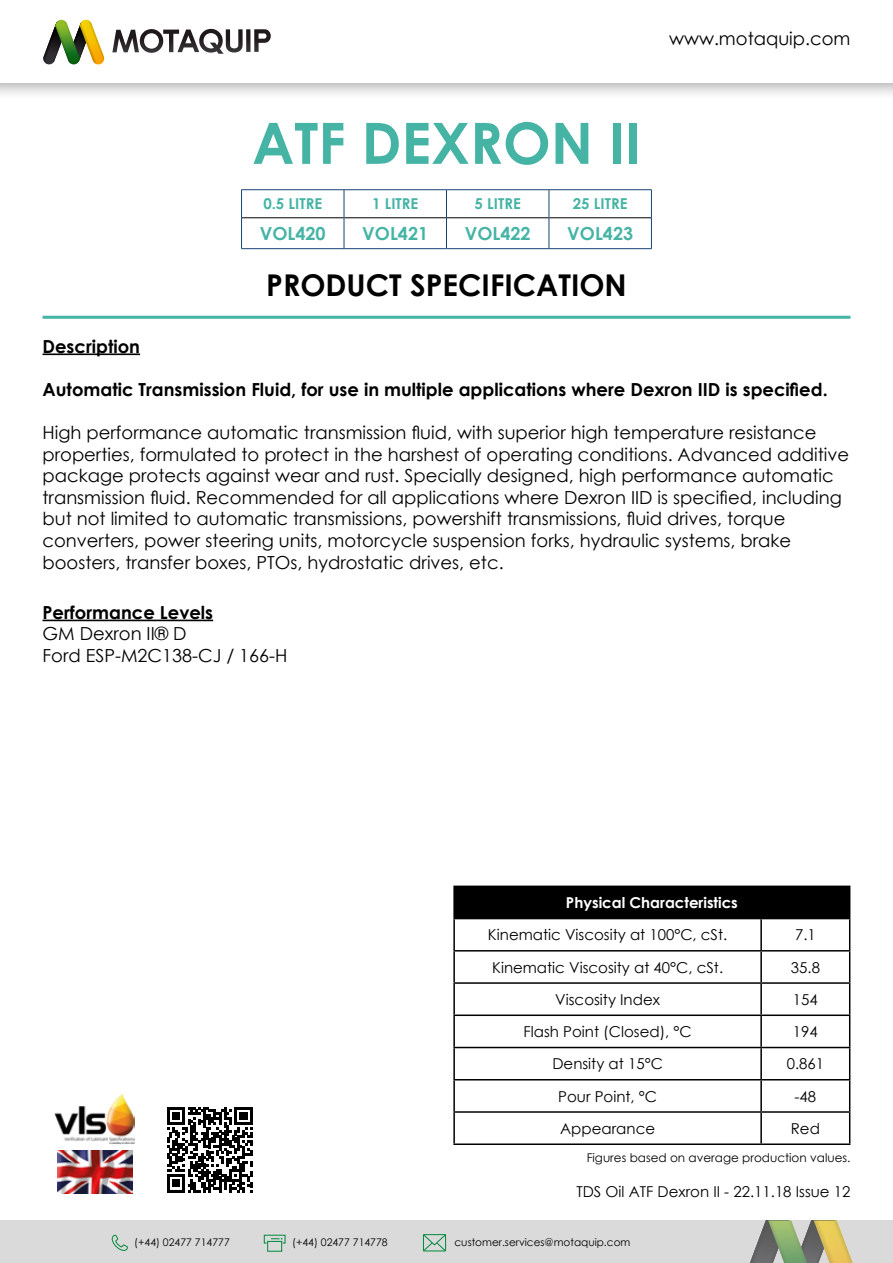
<style>
.page{position:relative;width:893px;height:1263px;background:#fff}
.page>*{position:absolute;margin:0;border:0;box-sizing:border-box;transform-origin:0 0}
.t1{font:700 57px "Century Gothic";color:#45b4a5}
.t2{font:700 30px "Century Gothic";color:#000}
.t3{font:18px/21.6px "Century Gothic";color:#000}
.t4{font:700 18px "Century Gothic";color:#000}
.t5{font:700 18px "Century Gothic";color:#45b4a5}
.t6{font:15px "Century Gothic";color:#000}
.t7{font:700 15px "Century Gothic";color:#45b4a5}
.t8{font:700 15px "Century Gothic";color:#fff}
.t9{font:12px "Century Gothic";color:#000}
.t10{font:10.5px "Century Gothic";color:#000}
</style>
<div class="page">
<div style="left:0;top:0;width:893px;height:101px;background:#000;opacity:.4"></div>
<div style="left:0;top:0;width:893px;height:82px;background:#fff"></div>
<svg style="left:246px;top:29px;width:4px;height:23px"></svg>
<svg style="left:254px;top:29px;width:17px;height:23px"></svg>
<svg style="left:112px;top:29px;width:131px;height:25px"></svg>
<svg style="left:43px;top:20px;width:62px;height:45px"></svg>
<div style="left:0;top:1220px;width:893px;height:43px;background:#dadada"></div>
<svg style="left:750px;top:1220px;width:103px;height:43px"></svg>
<svg style="left:423px;top:1234px;width:24px;height:18px"></svg>
<svg style="left:112px;top:1234px;width:16px;height:17px"></svg>
<div style="left:267px;top:1241px;width:15px;height:10px;border:1px solid #fff"></div>
<svg style="left:264px;top:1234px;width:22px;height:10px"></svg>
<svg style="left:167px;top:1107px;width:86px;height:85px"></svg>
<img style="left:54px;top:1093px;width:80px;height:52px">
<img style="left:58px;top:1150px;width:75px;height:43px">
<hr style="left:43px;top:353px;width:97px;height:2px;background:#000">
<hr style="left:242px;top:217px;width:102px;height:1px;background:#000">
<hr style="left:344px;top:217px;width:102px;height:1px;background:#000">
<hr style="left:447px;top:217px;width:102px;height:1px;background:#000">
<hr style="left:549px;top:217px;width:102px;height:1px;background:#000">
<hr style="left:241px;top:189px;width:103px;height:1px;background:#164375">
<svg style="left:241px;top:190px;width:1px;height:28px"></svg>
<hr style="left:344px;top:189px;width:102px;height:1px;background:#164375">
<svg style="left:344px;top:190px;width:1px;height:28px"></svg>
<hr style="left:446px;top:189px;width:103px;height:1px;background:#164375">
<svg style="left:446px;top:190px;width:1px;height:28px"></svg>
<hr style="left:549px;top:189px;width:103px;height:1px;background:#164375">
<svg style="left:549px;top:190px;width:1px;height:28px"></svg>
<svg style="left:651px;top:190px;width:1px;height:28px"></svg>
<hr style="left:241px;top:218px;width:1px;height:30px;background:#164375">
<hr style="left:344px;top:218px;width:1px;height:30px;background:#164375">
<hr style="left:446px;top:218px;width:1px;height:30px;background:#164375">
<hr style="left:549px;top:218px;width:1px;height:30px;background:#164375">
<hr style="left:651px;top:218px;width:1px;height:30px;background:#164375">
<hr style="left:241px;top:248px;width:103px;height:1px;background:#164375">
<hr style="left:344px;top:248px;width:102px;height:1px;background:#164375">
<hr style="left:446px;top:248px;width:103px;height:1px;background:#164375">
<hr style="left:549px;top:248px;width:103px;height:1px;background:#164375">
<hr style="left:43px;top:316px;width:807px;height:3px;background:#45b4a5">
<hr style="left:43px;top:620px;width:170px;height:1px;background:#000">
<div style="left:454px;top:886px;width:396px;height:32px;background:#000"></div>
<hr style="left:453px;top:885px;width:308px;height:2px;background:#000">
<hr style="left:453px;top:887px;width:2px;height:31px;background:#000">
<hr style="left:761px;top:885px;width:89px;height:2px;background:#000">
<hr style="left:453px;top:918px;width:308px;height:1px;background:#000">
<hr style="left:453px;top:919px;width:2px;height:31px;background:#000">
<hr style="left:761px;top:918px;width:89px;height:1px;background:#000">
<hr style="left:760px;top:919px;width:2px;height:31px;background:#000">
<hr style="left:849px;top:919px;width:1px;height:31px;background:#000">
<hr style="left:453px;top:950px;width:308px;height:1px;background:#000">
<hr style="left:453px;top:951px;width:2px;height:31px;background:#000">
<hr style="left:761px;top:950px;width:89px;height:1px;background:#000">
<hr style="left:760px;top:951px;width:2px;height:31px;background:#000">
<hr style="left:849px;top:951px;width:1px;height:31px;background:#000">
<hr style="left:453px;top:982px;width:308px;height:2px;background:#000">
<hr style="left:453px;top:984px;width:2px;height:30px;background:#000">
<hr style="left:761px;top:982px;width:89px;height:2px;background:#000">
<hr style="left:760px;top:984px;width:2px;height:30px;background:#000">
<hr style="left:849px;top:984px;width:1px;height:30px;background:#000">
<hr style="left:453px;top:1014px;width:308px;height:2px;background:#000">
<hr style="left:453px;top:1016px;width:2px;height:31px;background:#000">
<hr style="left:761px;top:1014px;width:89px;height:2px;background:#000">
<hr style="left:760px;top:1016px;width:2px;height:31px;background:#000">
<hr style="left:849px;top:1016px;width:1px;height:31px;background:#000">
<hr style="left:453px;top:1047px;width:308px;height:1px;background:#000">
<hr style="left:453px;top:1048px;width:2px;height:31px;background:#000">
<hr style="left:761px;top:1047px;width:89px;height:1px;background:#000">
<hr style="left:760px;top:1048px;width:2px;height:31px;background:#000">
<hr style="left:849px;top:1048px;width:1px;height:31px;background:#000">
<hr style="left:453px;top:1079px;width:308px;height:1px;background:#000">
<hr style="left:453px;top:1080px;width:2px;height:31px;background:#000">
<hr style="left:761px;top:1079px;width:89px;height:1px;background:#000">
<hr style="left:760px;top:1080px;width:2px;height:31px;background:#000">
<hr style="left:849px;top:1080px;width:1px;height:31px;background:#000">
<hr style="left:453px;top:1111px;width:308px;height:2px;background:#000">
<hr style="left:453px;top:1113px;width:2px;height:30px;background:#000">
<hr style="left:761px;top:1111px;width:89px;height:2px;background:#000">
<hr style="left:760px;top:1113px;width:2px;height:30px;background:#000">
<hr style="left:849px;top:1113px;width:1px;height:30px;background:#000">
<hr style="left:453px;top:1143px;width:308px;height:2px;background:#000">
<hr style="left:761px;top:1143px;width:89px;height:2px;background:#000">
<h1 class="t1" style="left:252px;top:100px;width:390px">ATF DEXRON II</h1>
<p class="t7" style="left:263px;top:193px;width:60px">0.5 LITRE</p>
<p class="t7" style="left:372px;top:193px;width:48px">1 LITRE</p>
<p class="t7" style="left:475px;top:193px;width:48px">5 LITRE</p>
<p class="t7" style="left:573px;top:193px;width:56px">25 LITRE</p>
<p class="t5" style="left:260px;top:220px;width:67px">VOL420</p>
<p class="t5" style="left:362px;top:220px;width:67px">VOL421</p>
<p class="t5" style="left:465px;top:220px;width:67px">VOL422</p>
<p class="t5" style="left:567px;top:220px;width:67px">VOL423</p>
<h2 class="t2" style="left:266px;top:263px;width:362px">PRODUCT SPECIFICATION</h2>
<p class="t3" style="left:669px;top:27px;width:183px">www.motaquip.com</p>
<p class="t4" style="left:43px;top:332px;width:99px">Description</p>
<p class="t4" style="left:43px;top:376px;width:787px">Automatic Transmission Fluid, for use in multiple applications where Dexron IID is specified.</p>
<p class="t3" style="left:43px;top:421px;width:808px">High performance automatic transmission fluid, with superior high temperature resistance properties, formulated to protect in the harshest of operating conditions. Advanced additive package protects against wear and rust. Specially designed, high performance automatic transmission fluid. Recommended for all applications where Dexron IID is specified, including but not limited to automatic transmissions, powershift transmissions, fluid drives, torque converters, power steering units, motorcycle suspension forks, hydraulic systems, brake boosters, transfer boxes, PTOs, hydrostatic drives, etc.</p>
<p class="t4" style="left:43px;top:599px;width:172px">Performance Levels</p>
<p class="t3" style="left:43px;top:623px;width:246px">GM Dexron II® D<br>Ford ESP-M2C138-CJ / 166-H</p>
<p class="t8" style="left:566px;top:891px;width:173px">Physical Characteristics</p>
<p class="t6" style="left:488px;top:924px;width:241px">Kinematic Viscosity at 100°C, cSt.</p>
<p class="t6" style="left:795px;top:924px;width:22px">7.1</p>
<p class="t6" style="left:492px;top:957px;width:233px">Kinematic Viscosity at 40°C, cSt.</p>
<p class="t6" style="left:791px;top:957px;width:31px">35.8</p>
<p class="t6" style="left:555px;top:989px;width:106px">Viscosity Index</p>
<p class="t6" style="left:793px;top:989px;width:26px">154</p>
<p class="t6" style="left:524px;top:1021px;width:170px">Flash Point (Closed), °C</p>
<p class="t6" style="left:793px;top:1021px;width:26px">194</p>
<p class="t6" style="left:552px;top:1053px;width:112px">Density at 15°C</p>
<p class="t6" style="left:787px;top:1053px;width:39px">0.861</p>
<p class="t6" style="left:558px;top:1085px;width:100px">Pour Point, °C</p>
<p class="t6" style="left:795px;top:1085px;width:23px">-48</p>
<p class="t6" style="left:560px;top:1118px;width:96px">Appearance</p>
<p class="t6" style="left:791px;top:1118px;width:31px">Red</p>
<p class="t9" style="left:587px;top:1150px;width:265px">Figures based on average production values.</p>
<p class="t6" style="left:576px;top:1181px;width:276px">TDS Oil ATF Dexron II - 22.11.18 Issue 12</p>
<p class="t10" style="left:134px;top:1235px;width:97px">(+44) 02477 714777</p>
<p class="t10" style="left:292px;top:1235px;width:97px">(+44) 02477 714778</p>
<p class="t10" style="left:454px;top:1235px;width:177px">customer.services@motaquip.com</p>
</div>
